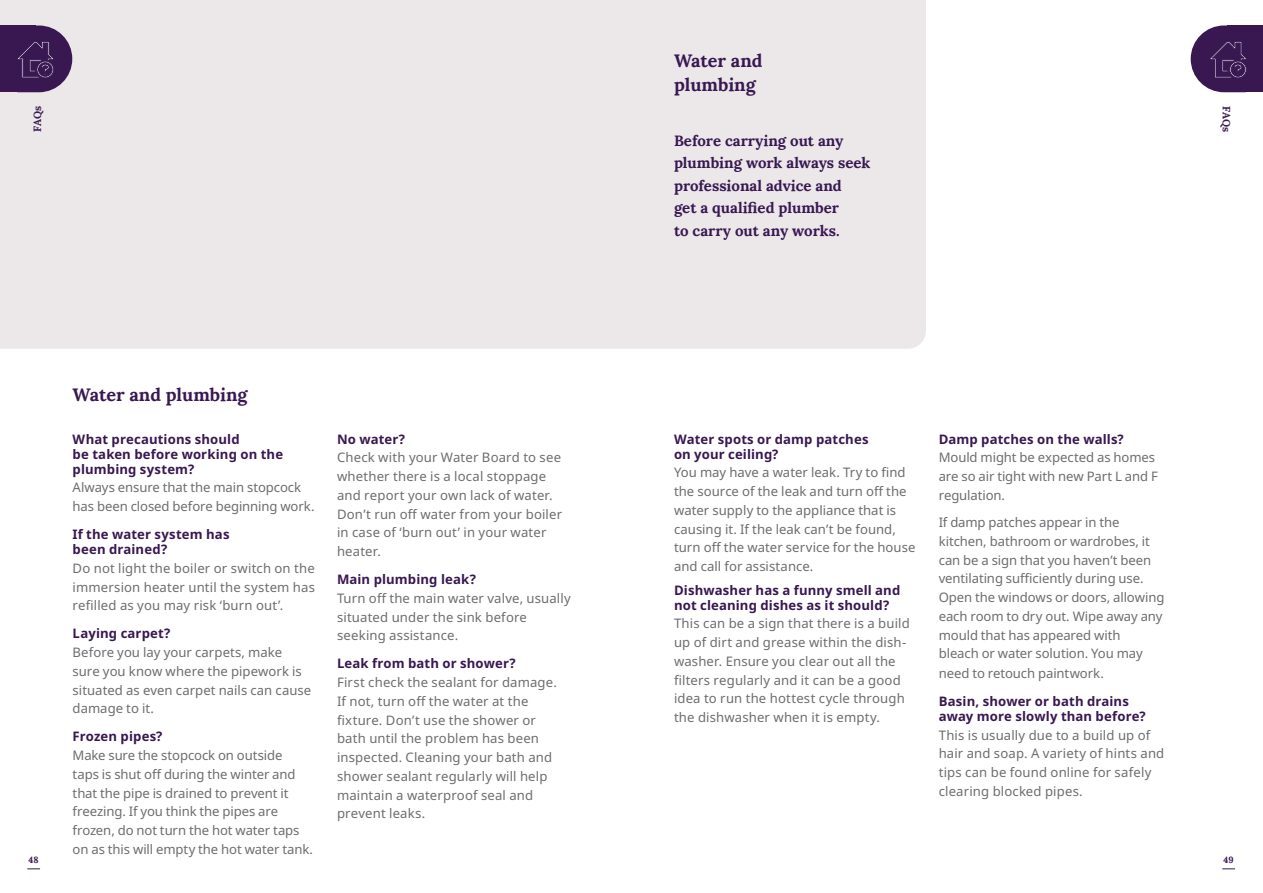
<style>
.page{position:relative;width:1263px;height:893px;background:#fff}
.page>*{position:absolute;margin:0;border:0;box-sizing:border-box;transform-origin:0 0}
._1__Location_Header{font:700 18px/24px "Lora";color:#391852}
._2__Intro_body_copy{font:700 15px/22.5px "Lora";color:#391852}
.Main_copy_text{font:13.2px/18.8px "Noto Sans";letter-spacing:.005em;color:#6c6d70}
.Body_copy_sub_heading{font:700 13.2px/15px "Noto Sans";letter-spacing:.01em;color:#391852}
._1__Location_Header-2{font:700 10.5px "Lora";letter-spacing:-.035em;color:#391852}
.t1{font:700 9px "Lora";color:#391852}
</style>
<div class="page">
<div style="left:0;top:0;width:926px;height:349px;background:#ece8ea"></div>
<div style="left:0;top:26px;width:36px;height:66px;background:#391852"></div>
<div style="left:1227px;top:26px;width:36px;height:66px;background:#391852"></div>
<svg style="left:18px;top:26px;width:54px;height:66px"></svg>
<svg style="left:1191px;top:26px;width:56px;height:66px"></svg>
<svg style="left:27px;top:868px;width:13px;height:1px"></svg>
<svg style="left:1222px;top:868px;width:13px;height:1px"></svg>
<p class="_1__Location_Header-2" style="left:29px;top:132px;width:27px;rotate:-90deg">FAQs</p>
<p class="_1__Location_Header" style="left:73px;top:380px;width:176px">Water and plumbing</p>
<p class="_1__Location_Header" style="left:674px;top:47px;width:90px">Water and plumbing</p>
<p class="_2__Intro_body_copy" style="left:674px;top:128px;width:198px">Before carrying out any plumbing work always seek professional advice and<br>get a qualified plumber<br>to carry out any works.</p>
<p class="_1__Location_Header-2" style="left:1235px;top:106px;width:27px;rotate:90deg">FAQs</p>
<p class="Body_copy_sub_heading" style="left:73px;top:431px;width:212px">What precautions should<br>be taken before working on the plumbing system?</p>
<p class="Main_copy_text" style="left:73px;top:478px;width:243px">Always ensure that the main stopcock has been closed before beginning work.</p>
<p class="Body_copy_sub_heading" style="left:73px;top:527px;width:158px">If the water system has</p>
<p class="Body_copy_sub_heading" style="left:73px;top:542px;width:96px">been drained?</p>
<p class="Main_copy_text" style="left:73px;top:559px;width:244px;text-align:justify">Do not light the boiler or switch on the immersion heater until the system has refilled as you may risk ‘burn out’.</p>
<p class="Body_copy_sub_heading" style="left:73px;top:626px;width:99px">Laying carpet?</p>
<p class="Main_copy_text" style="left:73px;top:643px;width:240px">Before you lay your carpets, make sure you know where the pipework is situated as even carpet nails can cause damage to it.</p>
<p class="Body_copy_sub_heading" style="left:73px;top:729px;width:91px">Frozen pipes?</p>
<p class="Main_copy_text" style="left:73px;top:746px;width:242px">Make sure the stopcock on outside<br>taps is shut off during the winter and that the pipe is drained to prevent it freezing. If you think the pipes are frozen, do not turn the hot water taps on as this will empty the hot water tank.</p>
<p class="Body_copy_sub_heading" style="left:674px;top:431px;width:196px">Water spots or damp patches</p>
<p class="Body_copy_sub_heading" style="left:674px;top:446px;width:106px">on your ceiling?</p>
<p class="Main_copy_text" style="left:674px;top:463px;width:243px">You may have a water leak. Try to find the source of the leak and turn off the water supply to the appliance that is causing it. If the leak can’t be found, turn off the water service for the house and call for assistance.</p>
<p class="Body_copy_sub_heading" style="left:674px;top:582px;width:228px">Dishwasher has a funny smell and not cleaning dishes as it should?</p>
<p class="Main_copy_text" style="left:674px;top:614px;width:237px">This can be a sign that there is a build up of dirt and grease within the dish&shy;washer. Ensure you clear out all the filters regularly and it can be a good idea to run the hottest cycle through the dishwasher when it is empty.</p>
<p class="Body_copy_sub_heading" style="left:939px;top:431px;width:187px">Damp patches on the walls?</p>
<p class="Main_copy_text" style="left:939px;top:448px;width:221px">Mould might be expected as homes are so air tight with new Part L and F regulation.</p>
<p class="Main_copy_text" style="left:939px;top:513px;width:227px">If damp patches appear in the kitchen, bathroom or wardrobes, it can be a sign that you haven’t been ventilating sufficiently during use.<br>Open the windows or doors, allowing each room to dry out. Wipe away any mould that has appeared with<br>bleach or water solution. You may need to retouch paintwork.</p>
<p class="Body_copy_sub_heading" style="left:939px;top:694px;width:209px">Basin, shower or bath drains away more slowly than before?</p>
<p class="Main_copy_text" style="left:939px;top:726px;width:227px">This is usually due to a build up of hair and soap. A variety of hints and tips can be found online for safely clearing blocked pipes.</p>
<p class="Body_copy_sub_heading" style="left:337px;top:431px;width:70px">No water?</p>
<p class="Main_copy_text" style="left:337px;top:448px;width:227px">Check with your Water Board to see whether there is a local stoppage and report your own lack of water.<br>Don’t run off water from your boiler in case of ‘burn out’ in your water heater.</p>
<p class="Body_copy_sub_heading" style="left:337px;top:572px;width:140px">Main plumbing leak?</p>
<p class="Main_copy_text" style="left:337px;top:589px;width:235px">Turn off the main water valve, usually situated under the sink before seeking assistance.</p>
<p class="Body_copy_sub_heading" style="left:337px;top:656px;width:180px">Leak from bath or shower?</p>
<p class="Main_copy_text" style="left:337px;top:673px;width:221px">First check the sealant for damage.<br>If not, turn off the water at the fixture. Don’t use the shower or bath until the problem has been inspected. Cleaning your bath and shower sealant regularly will help maintain a waterproof seal and prevent leaks.</p>
<p class="t1" style="left:29px;top:852px;width:12px">48</p>
<p class="t1" style="left:1223px;top:852px;width:12px">49</p>
</div>
